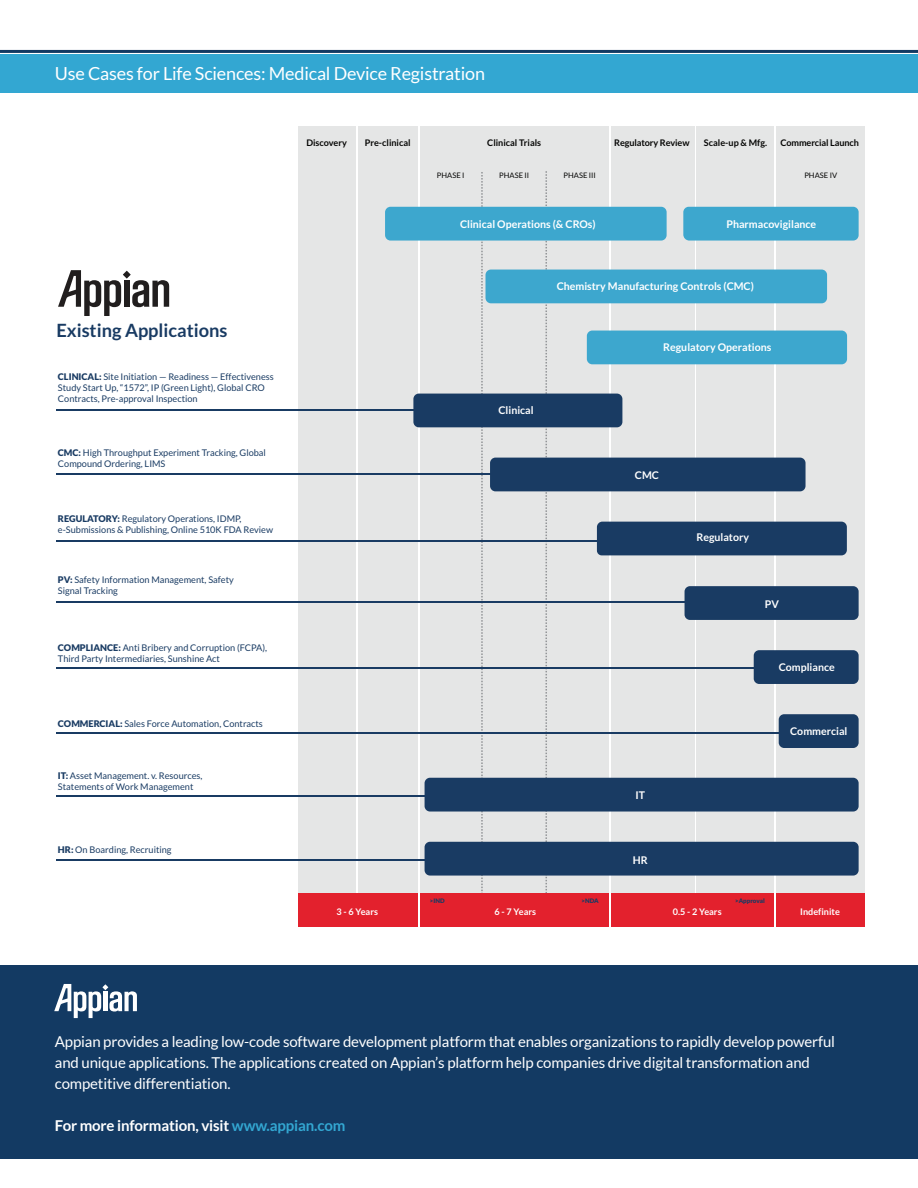
<style>
.page{position:relative;width:918px;height:1188px;background:#fff}
.page>*{position:absolute;margin:0;border:0;box-sizing:border-box;transform-origin:0 0}
.t1{font:700 18.3px "Lato";color:#193b63}
.t2{font:18px "Lato";letter-spacing:-.01em;color:#fff}
.t3{font:15px/21px "Lato";letter-spacing:-.01em;color:#fff}
.t4{font:700 15px "Lato";letter-spacing:-.01em;color:#fff}
.t5{font:700 10.65px "Lato";color:#fff}
.t6{font:9.15px/10.9px "Lato";color:#193b63}
.t7{font:700 9.15px "Lato";color:#050504}
.t8{font:700 9.15px "Lato";color:#fff}
.t9{font:7.5px "Lato";color:#050504}
.t10{font:900 6.15px "Lato";color:#193b63}
.s1{font-weight:900}
.s2{color:#33a7d2}
</style>
<div class="page">
<div style="left:0;top:54px;width:918px;height:39px;background:#33a7d2"></div>
<hr style="left:0;top:50px;width:918px;height:3px;background:#133a63">
<div style="left:611px;top:127px;width:83px;height:768px;background:#e5e6e6"></div>
<div style="left:697px;top:127px;width:77px;height:768px;background:#e5e6e6"></div>
<div style="left:776px;top:127px;width:89px;height:768px;background:#e5e6e6"></div>
<div style="left:420px;top:127px;width:188px;height:767px;background:#e5e6e6"></div>
<div style="left:298px;top:127px;width:57px;height:767px;background:#e5e6e6"></div>
<div style="left:358px;top:127px;width:60px;height:767px;background:#e5e6e6"></div>
<div style="left:298px;top:894px;width:120px;height:33px;background:#e3212d"></div>
<div style="left:611px;top:894px;width:163px;height:33px;background:#e3212d"></div>
<div style="left:776px;top:894px;width:89px;height:33px;background:#e3212d"></div>
<svg style="left:481px;top:172px;width:2px;height:722px"></svg>
<svg style="left:546px;top:171px;width:1px;height:723px"></svg>
<div style="left:385px;top:207px;width:282px;height:34px;background:#3da7ce;border-radius:5px"></div>
<div style="left:683px;top:207px;width:176px;height:34px;background:#3da7ce;border-radius:6px"></div>
<div style="left:486px;top:270px;width:341px;height:33px;background:#3da7ce;border-radius:5px"></div>
<div style="left:587px;top:331px;width:260px;height:33px;background:#3da7ce;border-radius:5px"></div>
<hr style="left:56px;top:409px;width:368px;height:2px;background:#193b63">
<hr style="left:56px;top:473px;width:452px;height:2px;background:#193b63">
<hr style="left:56px;top:541px;width:581px;height:1px;background:#193b63">
<hr style="left:56px;top:602px;width:638px;height:1px;background:#193b63">
<hr style="left:56px;top:668px;width:704px;height:1px;background:#193b63">
<hr style="left:56px;top:732px;width:728px;height:2px;background:#193b63">
<hr style="left:56px;top:795px;width:382px;height:2px;background:#193b63">
<hr style="left:56px;top:859px;width:382px;height:2px;background:#193b63">
<div style="left:413px;top:394px;width:209px;height:33px;background:#193b63;border-radius:5px"></div>
<div style="left:490px;top:458px;width:316px;height:33px;background:#193b63;border-radius:5px"></div>
<div style="left:597px;top:522px;width:250px;height:33px;background:#193b63;border-radius:5px"></div>
<div style="left:685px;top:586px;width:174px;height:34px;background:#193b63;border-radius:5px"></div>
<div style="left:754px;top:650px;width:105px;height:34px;background:#193b63;border-radius:5px"></div>
<div style="left:779px;top:714px;width:80px;height:34px;background:#193b63;border-radius:5px"></div>
<div style="left:425px;top:778px;width:434px;height:34px;background:#193b63;border-radius:5px"></div>
<div style="left:425px;top:842px;width:434px;height:34px;background:#193b63;border-radius:5px"></div>
<div style="left:420px;top:894px;width:189px;height:33px;background:#e3212d"></div>
<svg style="left:58px;top:270px;width:111px;height:46px"></svg>
<div style="left:0;top:965px;width:918px;height:194px;background:#133a63"></div>
<svg style="left:54px;top:984px;width:83px;height:34px"></svg>
<p class="t2" style="left:55px;top:64px;width:432px">Use Cases for Life Sciences: Medical Device Registration</p>
<p class="t7" style="left:306px;top:137px;width:42px">Discovery</p>
<p class="t7" style="left:365px;top:137px;width:47px">Pre-clinical</p>
<p class="t7" style="left:487px;top:137px;width:55px">Clinical Trials</p>
<p class="t7" style="left:614px;top:137px;width:77px">Regulatory Review</p>
<p class="t7" style="left:704px;top:137px;width:65px">Scale-up &amp; Mfg.</p>
<p class="t7" style="left:780px;top:137px;width:80px">Commercial Launch</p>
<p class="t9" style="left:437px;top:171px;width:29px">PHASE I</p>
<p class="t9" style="left:499px;top:171px;width:31px">PHASE II</p>
<p class="t9" style="left:564px;top:171px;width:34px">PHASE III</p>
<p class="t9" style="left:804px;top:171px;width:34px">PHASE IV</p>
<p class="t5" style="left:460px;top:218px;width:137px">Clinical Operations (&amp; CROs)</p>
<p class="t5" style="left:726px;top:218px;width:91px">Pharmacovigilance</p>
<p class="t1" style="left:56px;top:320px;width:173px">Existing Applications</p>
<p class="t6" style="left:58px;top:371px;width:217px"><span class="s1">CLINICAL:</span> Site Initiation — Readiness — Effectiveness<br>Study Start Up, “1572”, IP (Green Light), Global CRO<br>Contracts, Pre-approval Inspection</p>
<p class="t6" style="left:58px;top:447px;width:209px"><span class="s1">CMC:</span> High Throughput Experiment Tracking, Global<br>Compound Ordering, LIMS</p>
<p class="t6" style="left:58px;top:513px;width:217px"><span class="s1">REGULATORY:</span> Regulatory Operations, IDMP, e-Submissions &amp; Publishing, Online 510K FDA Review</p>
<p class="t6" style="left:58px;top:574px;width:177px"><span class="s1">PV:</span> Safety Information Management, Safety<br>Signal Tracking</p>
<p class="t6" style="left:58px;top:642px;width:211px"><span class="s1">COMPLIANCE:</span> Anti Bribery and Corruption (FCPA),<br>Third Party Intermediaries, Sunshine Act</p>
<p class="t6" style="left:58px;top:718px;width:206px"><span class="s1">COMMERCIAL:</span> Sales Force Automation, Contracts</p>
<p class="t6" style="left:58px;top:770px;width:146px"><span class="s1">IT:</span> Asset Management. v. Resources,<br>Statements of Work Management</p>
<p class="t6" style="left:58px;top:844px;width:115px"><span class="s1">HR:</span> On Boarding, Recruiting</p>
<p class="t5" style="left:557px;top:280px;width:199px">Chemistry Manufacturing Controls (CMC)</p>
<p class="t5" style="left:499px;top:404px;width:37px">Clinical</p>
<p class="t10" style="left:430px;top:897px;width:16px">&gt;IND</p>
<p class="t10" style="left:581px;top:897px;width:19px">&gt;NDA</p>
<p class="t5" style="left:663px;top:341px;width:110px">Regulatory Operations</p>
<p class="t5" style="left:635px;top:469px;width:26px">CMC</p>
<p class="t5" style="left:636px;top:789px;width:11px">IT</p>
<p class="t5" style="left:633px;top:854px;width:16px">HR</p>
<p class="t5" style="left:696px;top:531px;width:54px">Regulatory</p>
<p class="t5" style="left:765px;top:598px;width:16px">PV</p>
<p class="t5" style="left:779px;top:661px;width:57px">Compliance</p>
<p class="t5" style="left:790px;top:725px;width:59px">Commercial</p>
<p class="t10" style="left:735px;top:897px;width:31px">&gt;Approval</p>
<p class="t8" style="left:337px;top:906px;width:43px">3 - 6 Years</p>
<p class="t8" style="left:673px;top:906px;width:50px">0.5 - 2 Years</p>
<p class="t8" style="left:800px;top:906px;width:41px">Indefinite</p>
<p class="t8" style="left:495px;top:906px;width:43px">6 - 7 Years</p>
<p class="t3" style="left:55px;top:1031px;width:782px">Appian provides a leading low-code software development platform that enables organizations to rapidly develop powerful and unique applications. The applications created on Appian’s platform help companies drive digital transformation and competitive differentiation.</p>
<p class="t4" style="left:55px;top:1117px;width:292px">For more information, visit <span class="s2">www.appian.com</span></p>
</div>
